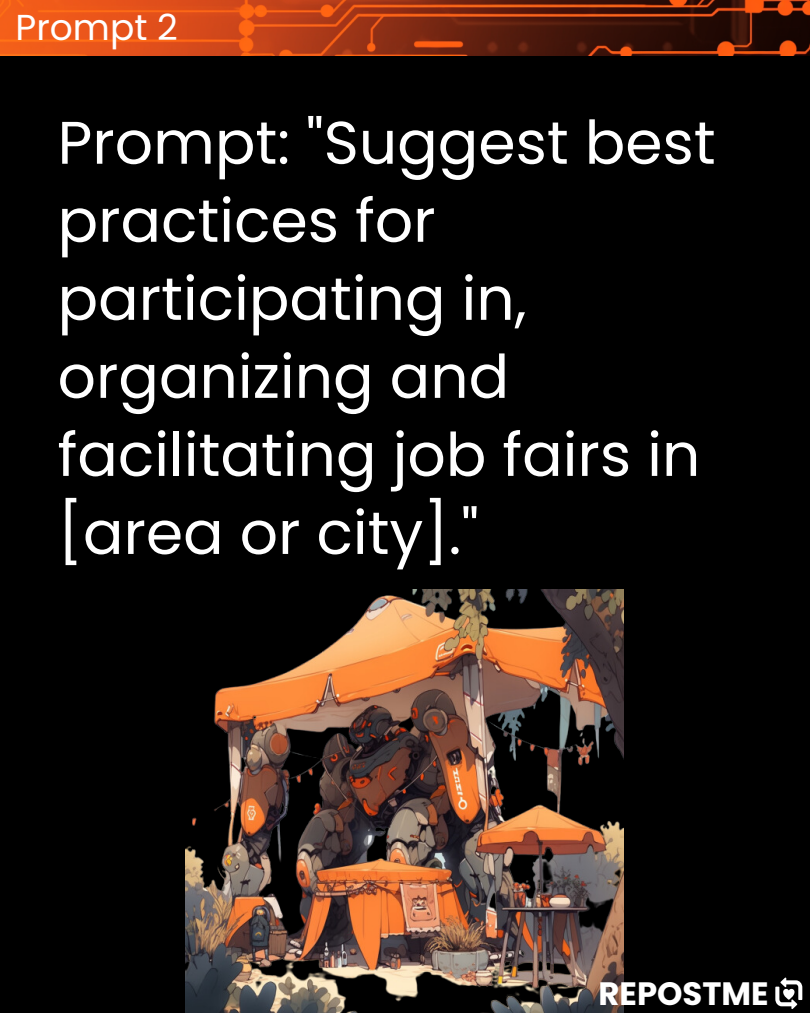
<style>
.page{position:relative;width:810px;height:1013px;background:#fff}
.page>*{position:absolute;margin:0;border:0;box-sizing:border-box;transform-origin:0 0}
.t1{font:60px/78px "Poppins";color:#fff}
.t2{font:36px "Poppins";color:#fff}
.t3{font:700 32.3px "Poppins";color:#fff}
</style>
<div class="page">
<div style="left:0;top:0;width:810px;height:1012px;background:#000"></div>
<img style="left:0;top:0;width:810px;height:55px">
<img style="left:186px;top:589px;width:438px;height:423px">
<svg style="left:775px;top:977px;width:27px;height:32px"></svg>
<p class="t2" style="left:16px;top:2px;width:164px">Prompt 2</p>
<p class="t1" style="left:58px;top:104px;width:660px">Prompt: "Suggest best practices for participating in, organizing and facilitating job fairs in [area or city]."</p>
<p class="t3" style="left:598px;top:970px;width:172px">REPOSTME</p>
</div>
